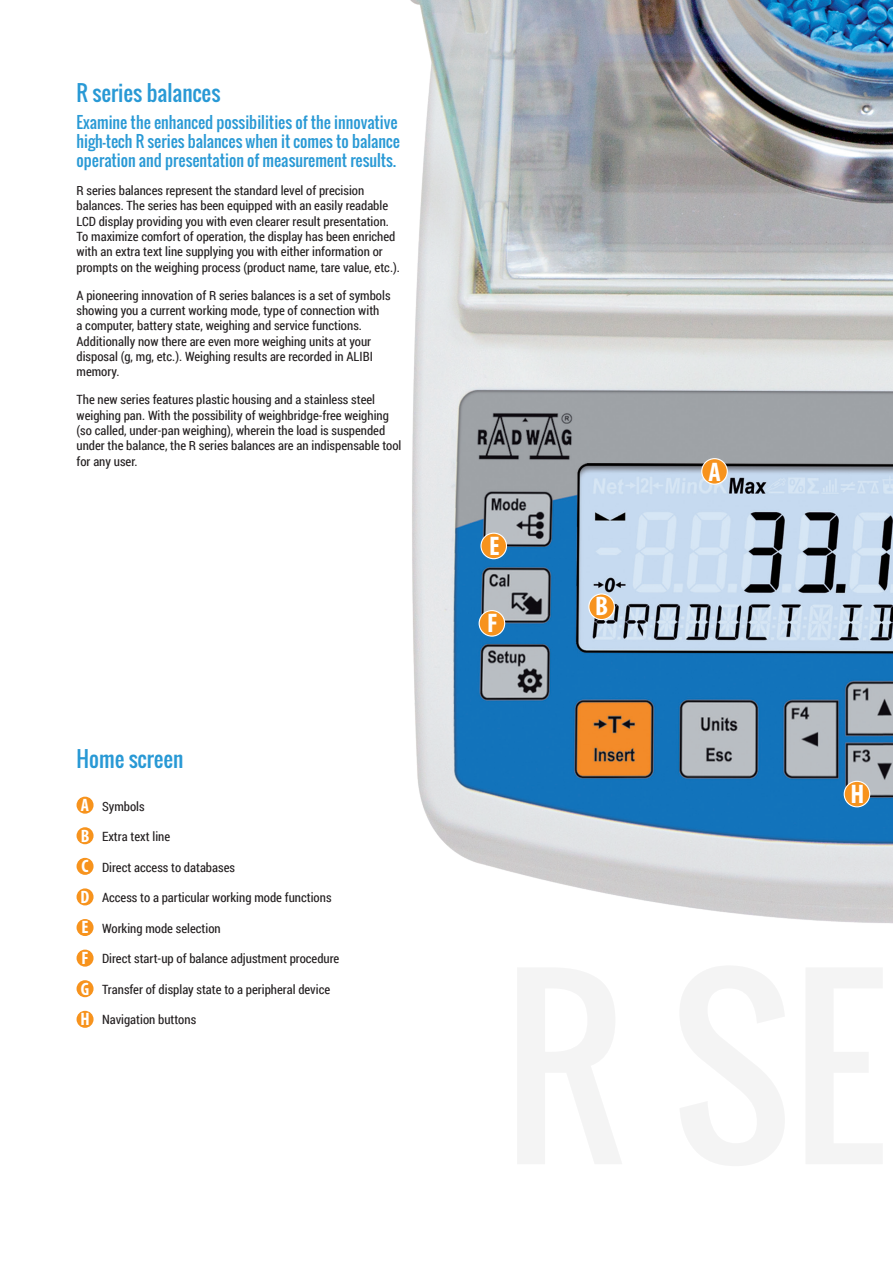
<style>
.page{position:relative;width:893px;height:1263px;background:#fff}
.page>*{position:absolute;margin:0;border:0;box-sizing:border-box;transform-origin:0 0}
.t1{font:700 condensed 27px "Myriad Pro";color:#fff}
.t2{font:21.3px "Oswald";color:#2999d5}
.t3{font:700 condensed 18px "Myriad Pro";color:#fff}
.t4{font:15.75px/18.9px "Oswald";color:#2999d5}
.t5{font:12.75px/15.3px "Roboto Condensed";color:#231f20}
</style>
<div class="page">
<img style="left:410px;top:0;width:483px;height:924px">
<div style="left:479px;top:611px;width:26px;height:25px;background:#f7931d;border-radius:50%"></div>
<div style="left:479px;top:610px;width:26px;height:27px;border:1px solid #fff;border-radius:50%"></div>
<div style="left:844px;top:781px;width:26px;height:26px;background:#f7931d;border-radius:50%"></div>
<div style="left:844px;top:781px;width:26px;height:26px;border:1px solid #fff;border-radius:50%"></div>
<div style="left:481px;top:533px;width:25px;height:26px;background:#f7931d;border-radius:50%"></div>
<div style="left:480px;top:533px;width:27px;height:26px;border:1px solid #fff;border-radius:50%"></div>
<div style="left:589px;top:594px;width:25px;height:25px;background:#f7931d;border-radius:50%"></div>
<div style="left:588px;top:593px;width:27px;height:27px;border:1px solid #fff;border-radius:50%"></div>
<div style="left:702px;top:459px;width:25px;height:25px;background:#f7931d;border-radius:50%"></div>
<div style="left:701px;top:458px;width:27px;height:27px;border:1px solid #fff;border-radius:50%"></div>
<div style="left:77px;top:1011px;width:17px;height:17px;background:#f7931d;border-radius:50%"></div>
<div style="left:77px;top:980px;width:17px;height:17px;background:#f7931d;border-radius:50%"></div>
<div style="left:77px;top:950px;width:17px;height:17px;background:#f7931d;border-radius:50%"></div>
<div style="left:77px;top:919px;width:17px;height:17px;background:#f7931d;border-radius:50%"></div>
<div style="left:77px;top:888px;width:17px;height:17px;background:#f7931d;border-radius:50%"></div>
<div style="left:77px;top:858px;width:17px;height:17px;background:#f7931d;border-radius:50%"></div>
<div style="left:77px;top:827px;width:17px;height:17px;background:#f7931d;border-radius:50%"></div>
<div style="left:77px;top:797px;width:17px;height:17px;background:#f7931d;border-radius:50%"></div>
<h2 class="t2" style="left:77px;top:77px;width:145px">R series balances</h2>
<p class="t4" style="left:77px;top:113px;width:325px">Examine the enhanced possibilities of the innovative high-tech R series balances when it comes to balance operation and presentation of measurement results.</p>
<p class="t5" style="left:77px;top:183px;width:325px">R series balances represent the standard level of precision balances. The series has been equipped with an easily readable LCD display providing you with even clearer result presentation.<br>To maximize comfort of operation, the display has been enriched with an extra text line supplying you with either information or prompts on the weighing process (product name, tare value, etc.).</p>
<p class="t5" style="left:77px;top:287px;width:315px">A pioneering innovation of R series balances is a set of symbols showing you a current working mode, type of connection with<br>a computer, battery state, weighing and service functions.<br>Additionally now there are even more weighing units at your disposal (g, mg, etc.). Weighing results are recorded in ALIBI memory.</p>
<p class="t5" style="left:77px;top:392px;width:326px">The new series features plastic housing and a stainless steel weighing pan. With the possibility of weighbridge-free weighing (so called, under-pan weighing), wherein the load is suspended under the balance, the R series balances are an indispensable tool for any user.</p>
<h2 class="t2" style="left:77px;top:742px;width:108px">Home screen</h2>
<p class="t5" style="left:102px;top:798px;width:44px">Symbols</p>
<p class="t5" style="left:102px;top:828px;width:70px">Extra text line</p>
<p class="t5" style="left:102px;top:859px;width:134px">Direct access to databases</p>
<p class="t5" style="left:102px;top:889px;width:231px">Access to a particular working mode functions</p>
<p class="t5" style="left:102px;top:920px;width:120px">Working mode selection</p>
<p class="t5" style="left:102px;top:950px;width:239px">Direct start-up of balance adjustment procedure</p>
<p class="t5" style="left:102px;top:981px;width:230px">Transfer of display state to a peripheral device</p>
<p class="t5" style="left:102px;top:1011px;width:96px">Navigation buttons</p>
<h3 class="t3" style="left:81px;top:794px;width:10px">A</h3>
<h3 class="t3" style="left:81px;top:824px;width:10px">B</h3>
<h3 class="t3" style="left:81px;top:855px;width:9px">C</h3>
<h3 class="t3" style="left:81px;top:885px;width:10px">D</h3>
<h3 class="t3" style="left:81px;top:916px;width:9px">E</h3>
<h3 class="t3" style="left:82px;top:947px;width:9px">F</h3>
<h3 class="t3" style="left:81px;top:977px;width:10px">G</h3>
<h3 class="t3" style="left:80px;top:1008px;width:11px">H</h3>
<h1 class="t1" style="left:489px;top:529px;width:12px">E</h1>
<h1 class="t1" style="left:487px;top:606px;width:12px">F</h1>
<h1 class="t1" style="left:595px;top:589px;width:15px">B</h1>
<h1 class="t1" style="left:708px;top:455px;width:14px">A</h1>
<h1 class="t1" style="left:851px;top:777px;width:15px">H</h1>
</div>
